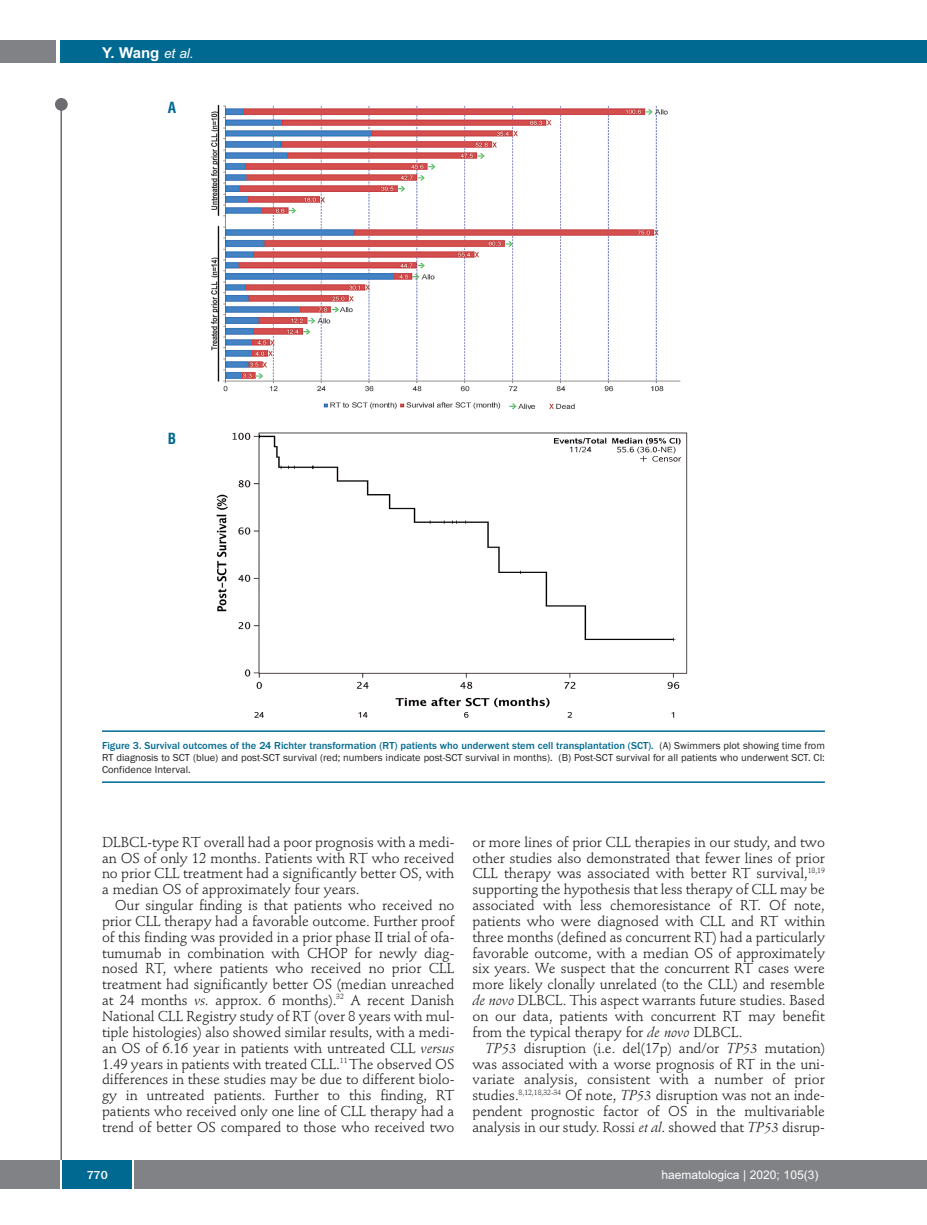
<style>
.page{position:relative;width:927px;height:1225px;background:#fff}
.page>*{position:absolute;margin:0;border:0;box-sizing:border-box;transform-origin:0 0}
.t1{font:700 15px "Arial";color:#fff}
.t2{font:700 condensed 15px "Helvetica";color:#006991}
.t3{font:14.25px/15.9px "Stempel Schneidler";letter-spacing:-.005em;color:#231f20;text-align:justify}
.t4{font:12px "Arial";color:#fff}
.t5{font:500 12px "Franklin Gothic";color:#fff}
.t6{font:10.5px/12px "Franklin Gothic";color:#231f20;text-align:justify}
.s1{font-weight:400;font-style:italic;font-size:13.5px}
.s2{font-weight:500;color:#006991}
.s3{font-style:italic}
</style>
<div class="page">
<div style="left:911px;top:40px;width:16px;height:22px;background:#006991"></div>
<div style="left:910px;top:1160px;width:17px;height:28px;background:#808285"></div>
<div style="left:55px;top:98px;width:13px;height:13px;background:#6c6d70;border-radius:50%"></div>
<hr style="left:60px;top:101px;width:2px;height:1061px;background:#6c6d70">
<div style="left:60px;top:40px;width:852px;height:22px;background:#006991"></div>
<div style="left:0;top:40px;width:56px;height:22px;background:#808285"></div>
<div style="left:0;top:1160px;width:911px;height:28px;background:#808285"></div>
<div style="left:62px;top:1160px;width:71px;height:28px;background:#006991"></div>
<hr style="left:60px;top:1160px;width:2px;height:28px;background:#fff">
<svg style="left:133px;top:1160px;width:1px;height:28px"></svg>
<img style="left:211px;top:104px;width:477px;height:614px">
<hr style="left:102px;top:730px;width:723px;height:2px;background:#006991">
<hr style="left:102px;top:781px;width:723px;height:2px;background:#006991">
<p class="t1" style="left:102px;top:44px;width:93px">Y. Wang <span class="s1">et al.</span></p>
<p class="t2" style="left:168px;top:99px;width:10px">A</p>
<p class="t2" style="left:168px;top:430px;width:10px">B</p>
<p class="t6" style="left:102px;top:739px;width:724px"><span class="s2">Figure 3. Survival outcomes of the 24 Richter transformation (RT) patients who underwent stem cell transplantation (SCT).</span> (A) Swimmers plot showing time from RT diagnosis to SCT (blue) and post-SCT survival (red; numbers indicate post-SCT survival in months). (B) Post-SCT survival for all patients who underwent SCT. CI:<br>Confidence Interval.</p>
<p class="t3" style="left:102px;top:835px;width:354px">DLBCL-type RT overall had a poor prognosis with a medi&shy;an OS of only 12 months. Patients with RT who received no prior CLL treatment had a significantly better OS, with a median OS of approximately four years.</p>
<p class="t3" style="left:102px;top:898px;width:354px;text-indent:13px">Our singular finding is that patients who received no prior CLL therapy had a favorable outcome. Further proof of this finding was provided in a prior phase II trial of ofa&shy;tumumab in combination with CHOP for newly diag&shy;nosed RT, where patients who received no prior CLL treatment had significantly better OS (median unreached at 24 months <span class="s3">vs.</span> approx. 6 months).<sup>32</sup> A recent Danish National CLL Registry study of RT (over 8 years with mul&shy;tiple histologies) also showed similar results, with a medi&shy;an OS of 6.16 year in patients with untreated CLL <span class="s3">versus </span>1.49 years in patients with treated CLL.<sup>11</sup> The observed OS differences in these studies may be due to different biolo&shy;gy in untreated patients. Further to this finding, RT patients who received only one line of CLL therapy had a trend of better OS compared to those who received two</p>
<p class="t3" style="left:472px;top:835px;width:354px">or more lines of prior CLL therapies in our study, and two other studies also demonstrated that fewer lines of prior CLL therapy was associated with better RT survival,<sup>18,19 </sup>supporting the hypothesis that less therapy of CLL may be associated with less chemoresistance of RT. Of note, patients who were diagnosed with CLL and RT within three months (defined as concurrent RT) had a particularly favorable outcome, with a median OS of approximately six years. We suspect that the concurrent RT cases were more likely clonally unrelated (to the CLL) and resemble <span class="s3">de novo</span> DLBCL. This aspect warrants future studies. Based on our data, patients with concurrent RT may benefit from the typical therapy for <span class="s3">de novo</span> DLBCL.</p>
<p class="t3" style="left:472px;top:1041px;width:354px;text-indent:13px"><span class="s3">TP53</span> disruption (i.e. del(17p) and/or <span class="s3">TP53</span> mutation) was associated with a worse prognosis of RT in the uni&shy;variate analysis, consistent with a number of prior studies.<sup>8,12,18,32-34</sup> Of note, <span class="s3">TP53</span> disruption was not an inde&shy;pendent prognostic factor of OS in the multivariable analysis in our study. Rossi <span class="s3">et al</span>. showed that <span class="s3">TP53</span> disrup-</p>
<p class="t5" style="left:87px;top:1167px;width:22px">770</p>
<p class="t4" style="left:661px;top:1167px;width:158px">haematologica | 2020; 105(3)</p>
</div>
